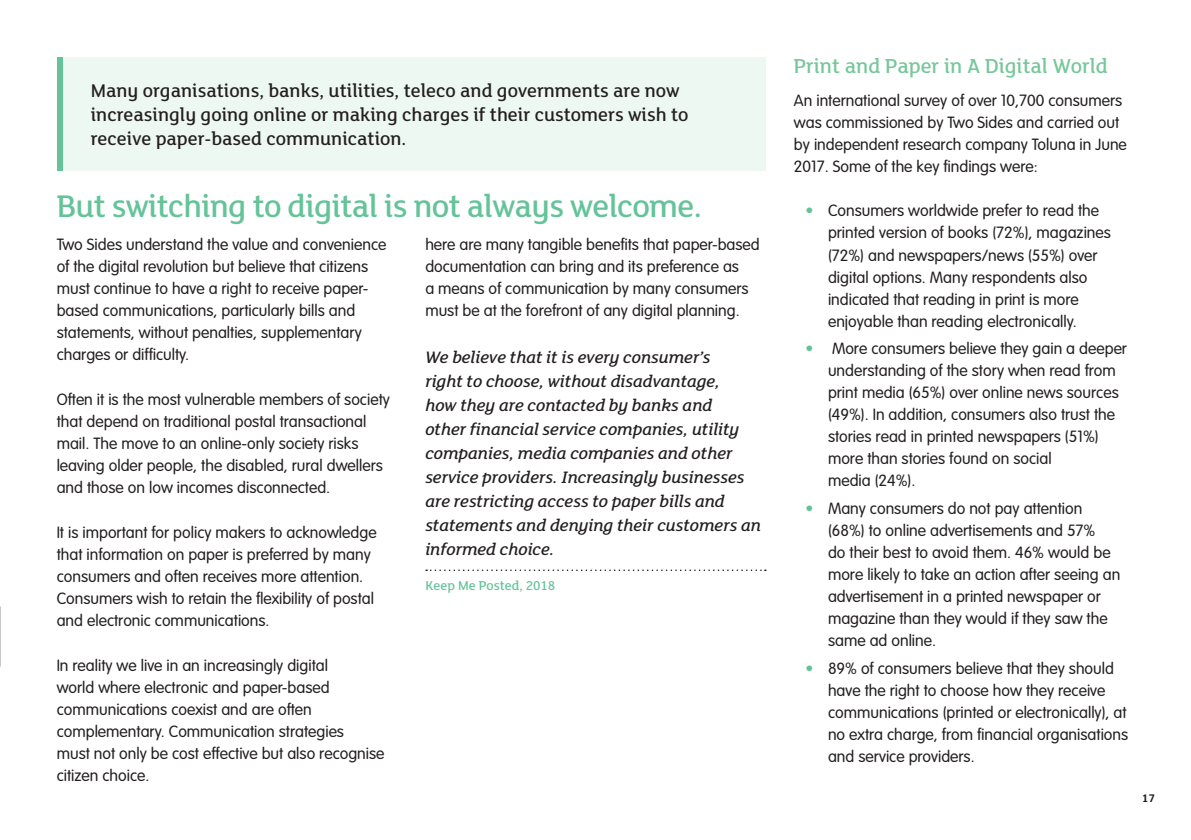
<style>
.page{position:relative;width:1191px;height:840px;background:#fff}
.page>*{position:absolute;margin:0;border:0;box-sizing:border-box;transform-origin:0 0}
.t1{font:500 34px "FS Lola";letter-spacing:-.02em;color:#65c399}
.t2{font:500 22px "FS Lola";color:#77c79a}
.t3{font:500 20px/24px "FS Lola";color:#231f20}
.t4{font:italic 500 18px/24px "FS Lola";color:#231f20}
.t5{font:300 16px/22px "VAG Rounded";color:#231f20}
.t6{font:500 14px "FS Lola";color:#65c399}
.t7{font:700 12px "FS Lola";color:#231f20}
.s1{color:#65c399}
</style>
<div class="page">
<svg style="left:426px;top:569px;width:340px;height:1px"></svg>
<div style="left:62px;top:57px;width:703px;height:113px;background:#eef8f3"></div>
<div style="left:57px;top:57px;width:5px;height:113px;background:#65c399"></div>
<p class="t3" style="left:91px;top:79px;width:599px">Many organisations, banks, utilities, teleco and governments are now increasingly going online or making charges if their customers wish to receive paper-based communication.</p>
<h1 class="t1" style="left:57px;top:188px;width:646px">But switching to digital is not always welcome.</h1>
<p class="t5" style="left:57px;top:234px;width:331px">Two Sides understand the value and convenience of the digital revolution but believe that citizens must continue to have a right to receive paper&shy;based communications, particularly bills and statements, without penalties, supplementary charges or difficulty.</p>
<p class="t5" style="left:57px;top:389px;width:335px">Often it is the most vulnerable members of society that depend on traditional postal transactional mail. The move to an online-only society risks leaving older people, the disabled, rural dwellers and those on low incomes disconnected.</p>
<p class="t5" style="left:57px;top:521px;width:321px">It is important for policy makers to acknowledge that information on paper is preferred by many consumers and often receives more attention.<br>Consumers wish to retain the flexibility of postal and electronic communications.</p>
<p class="t5" style="left:57px;top:654px;width:329px">In reality we live in an increasingly digital<br>world where electronic and paper-based communications coexist and are often complementary. Communication strategies<br>must not only be cost effective but also recognise citizen choice.</p>
<p class="t5" style="left:425px;top:234px;width:336px">here are many tangible benefits that paper-based documentation can bring and its preference as<br>a means of communication by many consumers must be at the forefront of any digital planning.</p>
<p class="t4" style="left:425px;top:345px;width:337px">We believe that it is every consumer’s<br>right to choose, without disadvantage,<br>how they are contacted by banks and<br>other financial service companies, utility companies, media companies and other service providers. Increasingly businesses are restricting access to paper bills and statements and denying their customers an informed choice.</p>
<p class="t6" style="left:425px;top:578px;width:131px">Keep Me Posted, 2018</p>
<h2 class="t2" style="left:794px;top:55px;width:315px">Print and Paper in A Digital World</h2>
<p class="t5" style="left:794px;top:90px;width:334px">An international survey of over 10,700 consumers was commissioned by Two Sides and carried out by independent research company Toluna in June 2017. Some of the key findings were:</p>
<p class="t5" style="left:828px;top:200px;width:284px;text-indent:-23px"><span class="s1">•</span> Consumers worldwide prefer to read the printed version of books (72%), magazines (72%) and newspapers/news (55%) over digital options. Many respondents also indicated that reading in print is more enjoyable than reading electronically.</p>
<p class="t5" style="left:828px;top:338px;width:300px;text-indent:-23px"><span class="s1">•</span> More consumers believe they gain a deeper understanding of the story when read from print media (65%) over online news sources (49%). In addition, consumers also trust the stories read in printed newspapers (51%) more than stories found on social<br>media (24%).</p>
<p class="t5" style="left:828px;top:498px;width:294px;text-indent:-23px"><span class="s1">•</span> Many consumers do not pay attention (68%) to online advertisements and 57%<br>do their best to avoid them. 46% would be more likely to take an action after seeing an advertisement in a printed newspaper or magazine than they would if they saw the same ad online.</p>
<p class="t5" style="left:828px;top:657px;width:302px;text-indent:-23px"><span class="s1">•</span> 89% of consumers believe that they should have the right to choose how they receive communications (printed or electronically), at no extra charge, from financial organisations and service providers.</p>
<p class="t7" style="left:1141px;top:791px;width:15px">17</p>
</div>
